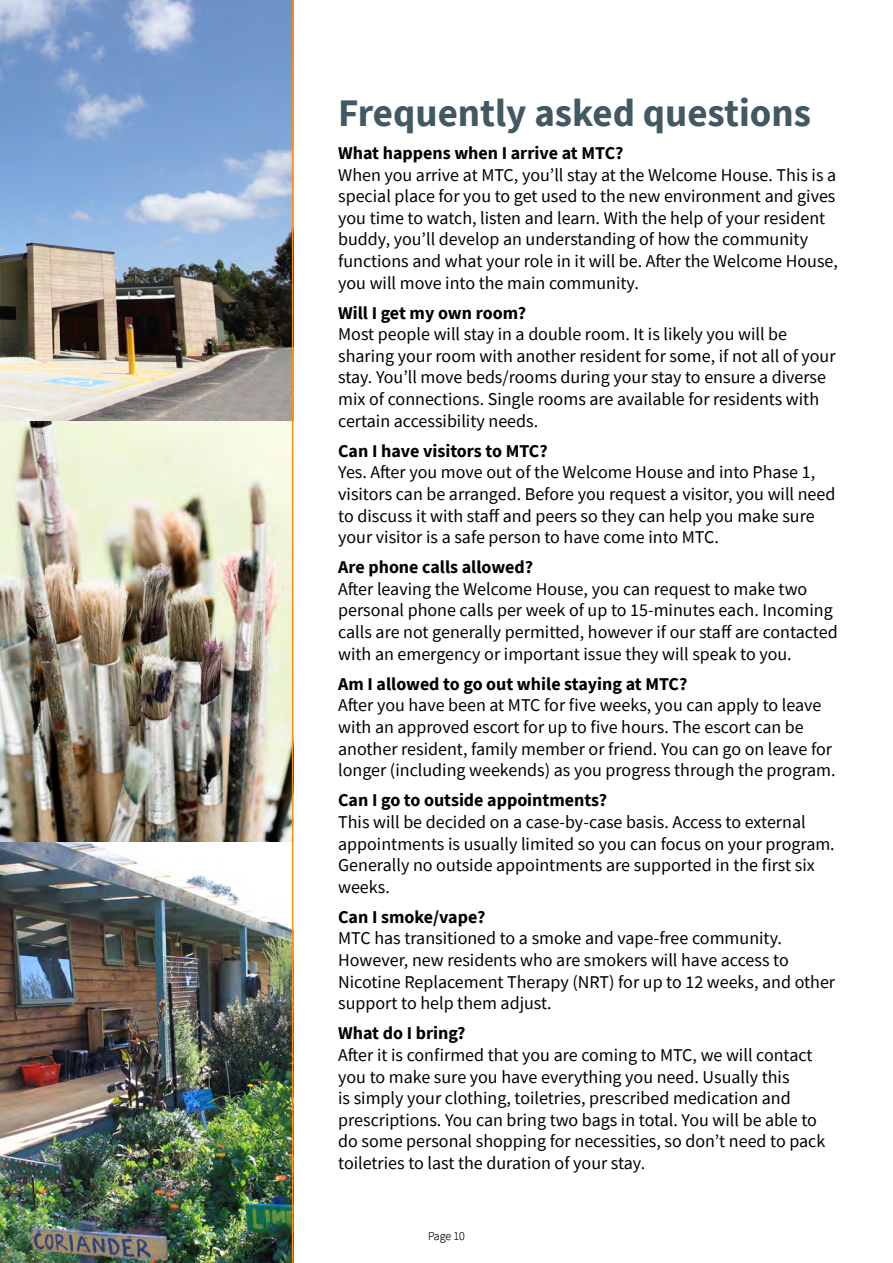
<style>
.page{position:relative;width:893px;height:1263px;background:#fff}
.page>*{position:absolute;margin:0;border:0;box-sizing:border-box;transform-origin:0 0}
.t1{font:700 39px "Source Sans Pro";color:#425863}
.t2{font:18px/21.6px "Source Sans Pro";color:#000}
.t3{font:700 18px "Source Sans Pro";color:#000}
.t4{font:200 12px "Source Sans Pro";letter-spacing:-.005em;color:#000}
</style>
<div class="page">
<img style="left:0;top:0;width:292px;height:421px">
<img style="left:0;top:421px;width:292px;height:421px">
<img style="left:0;top:842px;width:292px;height:421px">
<hr style="left:292px;top:0;width:1px;height:1263px;background:#f79220">
<h1 class="t1" style="left:338px;top:86px;width:474px">Frequently asked questions</h1>
<p class="t3" style="left:338px;top:141px;width:287px">What happens when I arrive at MTC?</p>
<p class="t2" style="left:338px;top:164px;width:501px">When you arrive at MTC, you’ll stay at the Welcome House. This is a special place for you to get used to the new environment and gives you time to watch, listen and learn. With the help of your resident buddy, you’ll develop an understanding of how the community functions and what your role in it will be. After the Welcome House, you will move into the main community.</p>
<p class="t3" style="left:338px;top:300px;width:189px">Will I get my own room?</p>
<p class="t2" style="left:338px;top:323px;width:499px">Most people will stay in a double room. It is likely you will be sharing your room with another resident for some, if not all of your stay. You’ll move beds/rooms during your stay to ensure a diverse mix of connections. Single rooms are available for residents with certain accessibility needs.</p>
<p class="t3" style="left:338px;top:439px;width:211px">Can I have visitors to MTC?</p>
<p class="t2" style="left:338px;top:461px;width:499px">Yes. After you move out of the Welcome House and into Phase 1, visitors can be arranged. Before you request a visitor, you will need to discuss it with staff and peers so they can help you make sure your visitor is a safe person to have come into MTC.</p>
<p class="t3" style="left:338px;top:555px;width:197px">Are phone calls allowed?</p>
<p class="t2" style="left:338px;top:578px;width:501px">After leaving the Welcome House, you can request to make two personal phone calls per week of up to 15-minutes each. Incoming calls are not generally permitted, however if our staff are contacted with an emergency or important issue they will speak to you.</p>
<p class="t3" style="left:338px;top:672px;width:351px">Am I allowed to go out while staying at MTC?</p>
<p class="t2" style="left:338px;top:694px;width:499px">After you have been at MTC for five weeks, you can apply to leave with an approved escort for up to five hours. The escort can be another resident, family member or friend. You can go on leave for longer (including weekends) as you progress through the program.</p>
<p class="t3" style="left:338px;top:788px;width:270px">Can I go to outside appointments?</p>
<p class="t2" style="left:338px;top:811px;width:498px">This will be decided on a case-by-case basis. Access to external appointments is usually limited so you can focus on your program.<br>Generally no outside appointments are supported in the first six weeks.</p>
<p class="t3" style="left:338px;top:905px;width:149px">Can I smoke/vape?</p>
<p class="t2" style="left:338px;top:927px;width:498px">MTC has transitioned to a smoke and vape-free community.<br>However, new residents who are smokers will have access to Nicotine Replacement Therapy (NRT) for up to 12 weeks, and other support to help them adjust.</p>
<p class="t3" style="left:338px;top:1021px;width:129px">What do I bring?</p>
<p class="t2" style="left:338px;top:1044px;width:489px">After it is confirmed that you are coming to MTC, we will contact you to make sure you have everything you need. Usually this<br>is simply your clothing, toiletries, prescribed medication and prescriptions. You can bring two bags in total. You will be able to do some personal shopping for necessities, so don’t need to pack toiletries to last the duration of your stay.</p>
<p class="t4" style="left:428px;top:1229px;width:38px">Page 10</p>
</div>
